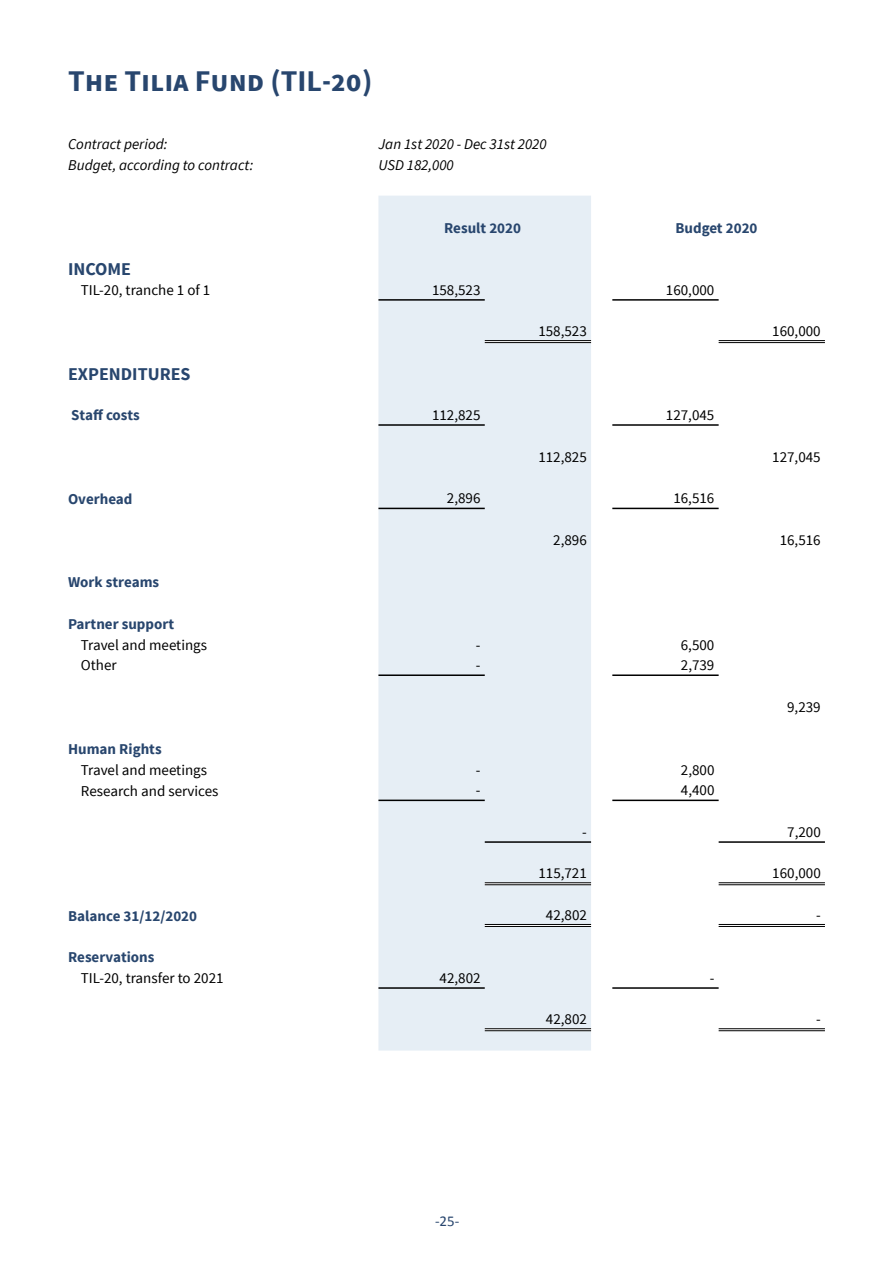
<style>
.page{position:relative;width:893px;height:1263px;background:#fff}
.page>*{position:absolute;margin:0;border:0;box-sizing:border-box;transform-origin:0 0}
.t1{font:700 30px "Source Sans Pro";color:#28466e}
.t2{font:700 18px "Source Sans Pro";color:#28466e}
.t3{font:15px "Source Sans Pro";color:#000}
.t4{font:700 15px "Source Sans Pro";color:#28466e}
.t5{font:italic 15px "Source Sans Pro";color:#000}
.t6{font:15px "Calibri";color:#28466e}
</style>
<div class="page">
<div style="left:378px;top:196px;width:213px;height:854px;background:#e6eef5"></div>
<hr style="left:485px;top:340px;width:106px;height:3px;background:#fff">
<hr style="left:485px;top:882px;width:106px;height:3px;background:#fff">
<hr style="left:485px;top:924px;width:106px;height:3px;background:#fff">
<hr style="left:485px;top:1028px;width:106px;height:3px;background:#fff">
<hr style="left:378px;top:299px;width:107px;height:2px;background:#000">
<hr style="left:612px;top:299px;width:107px;height:2px;background:#000">
<hr style="left:485px;top:340px;width:106px;height:1px;background:#000">
<hr style="left:485px;top:342px;width:106px;height:1px;background:#000">
<hr style="left:719px;top:340px;width:106px;height:1px;background:#000">
<hr style="left:719px;top:342px;width:106px;height:1px;background:#000">
<hr style="left:378px;top:424px;width:107px;height:2px;background:#000">
<hr style="left:612px;top:424px;width:107px;height:2px;background:#000">
<hr style="left:378px;top:508px;width:107px;height:1px;background:#000">
<hr style="left:612px;top:508px;width:107px;height:1px;background:#000">
<hr style="left:378px;top:674px;width:107px;height:2px;background:#000">
<hr style="left:612px;top:674px;width:107px;height:2px;background:#000">
<hr style="left:378px;top:800px;width:107px;height:1px;background:#000">
<hr style="left:612px;top:800px;width:107px;height:1px;background:#000">
<hr style="left:485px;top:882px;width:106px;height:1px;background:#000">
<hr style="left:485px;top:884px;width:106px;height:1px;background:#000">
<hr style="left:719px;top:882px;width:106px;height:1px;background:#000">
<hr style="left:719px;top:884px;width:106px;height:1px;background:#000">
<hr style="left:485px;top:924px;width:106px;height:1px;background:#000">
<hr style="left:485px;top:926px;width:106px;height:1px;background:#000">
<hr style="left:719px;top:924px;width:106px;height:1px;background:#000">
<hr style="left:719px;top:926px;width:106px;height:1px;background:#000">
<hr style="left:378px;top:987px;width:107px;height:2px;background:#000">
<hr style="left:612px;top:987px;width:107px;height:2px;background:#000">
<hr style="left:485px;top:1028px;width:106px;height:1px;background:#000">
<hr style="left:485px;top:1030px;width:106px;height:1px;background:#000">
<hr style="left:719px;top:1028px;width:106px;height:1px;background:#000">
<hr style="left:719px;top:1030px;width:106px;height:1px;background:#000">
<hr style="left:485px;top:841px;width:106px;height:2px;background:#000">
<hr style="left:719px;top:841px;width:106px;height:2px;background:#000">
<h1 class="t1" style="left:68px;top:61px;width:306px">The Tilia Fund (TIL-20)</h1>
<p class="t5" style="left:68px;top:135px;width:101px">Contract period:</p>
<p class="t5" style="left:378px;top:135px;width:170px">Jan 1st 2020 - Dec 31st 2020</p>
<p class="t5" style="left:68px;top:156px;width:187px">Budget, according to contract:</p>
<p class="t5" style="left:378px;top:156px;width:77px">USD 182,000</p>
<p class="t4" style="left:444px;top:218px;width:78px">Result 2020</p>
<p class="t4" style="left:675px;top:218px;width:83px">Budget 2020</p>
<p class="t2" style="left:68px;top:258px;width:65px">INCOME</p>
<p class="t3" style="left:81px;top:281px;width:131px">TIL-20, tranche 1 of 1</p>
<p class="t3" style="left:432px;top:280px;width:50px">158,523</p>
<p class="t3" style="left:666px;top:280px;width:50px">160,000</p>
<p class="t3" style="left:538px;top:322px;width:50px">158,523</p>
<p class="t3" style="left:772px;top:322px;width:50px">160,000</p>
<p class="t2" style="left:68px;top:362px;width:124px">EXPENDITURES</p>
<p class="t4" style="left:71px;top:406px;width:70px">Staff costs</p>
<p class="t3" style="left:432px;top:405px;width:50px">112,825</p>
<p class="t3" style="left:666px;top:405px;width:50px">127,045</p>
<p class="t3" style="left:538px;top:448px;width:50px">112,825</p>
<p class="t3" style="left:772px;top:448px;width:50px">127,045</p>
<p class="t4" style="left:68px;top:489px;width:66px">Overhead</p>
<p class="t3" style="left:447px;top:489px;width:35px">2,896</p>
<p class="t3" style="left:673px;top:489px;width:43px">16,516</p>
<p class="t3" style="left:553px;top:531px;width:35px">2,896</p>
<p class="t3" style="left:780px;top:531px;width:43px">16,516</p>
<p class="t4" style="left:68px;top:572px;width:93px">Work streams</p>
<p class="t4" style="left:68px;top:614px;width:108px">Partner support</p>
<p class="t3" style="left:81px;top:635px;width:128px">Travel and meetings</p>
<p class="t3" style="left:476px;top:635px;width:6px">-</p>
<p class="t3" style="left:681px;top:635px;width:35px">6,500</p>
<p class="t3" style="left:81px;top:656px;width:37px">Other</p>
<p class="t3" style="left:476px;top:656px;width:6px">-</p>
<p class="t3" style="left:681px;top:656px;width:35px">2,739</p>
<p class="t3" style="left:787px;top:698px;width:35px">9,239</p>
<p class="t4" style="left:68px;top:739px;width:95px">Human Rights</p>
<p class="t3" style="left:81px;top:760px;width:128px">Travel and meetings</p>
<p class="t3" style="left:476px;top:760px;width:6px">-</p>
<p class="t3" style="left:681px;top:760px;width:35px">2,800</p>
<p class="t3" style="left:81px;top:781px;width:139px">Research and services</p>
<p class="t3" style="left:476px;top:781px;width:6px">-</p>
<p class="t3" style="left:681px;top:781px;width:35px">4,400</p>
<p class="t3" style="left:582px;top:822px;width:6px">-</p>
<p class="t3" style="left:787px;top:822px;width:35px">7,200</p>
<p class="t3" style="left:538px;top:864px;width:50px">115,721</p>
<p class="t3" style="left:772px;top:864px;width:50px">160,000</p>
<p class="t4" style="left:68px;top:906px;width:130px">Balance 31/12/2020</p>
<p class="t3" style="left:546px;top:906px;width:43px">42,802</p>
<p class="t3" style="left:816px;top:906px;width:6px">-</p>
<p class="t4" style="left:68px;top:948px;width:88px">Reservations</p>
<p class="t3" style="left:81px;top:969px;width:144px">TIL-20, transfer to 2021</p>
<p class="t3" style="left:440px;top:968px;width:43px">42,802</p>
<p class="t3" style="left:710px;top:968px;width:6px">-</p>
<p class="t3" style="left:546px;top:1010px;width:43px">42,802</p>
<p class="t3" style="left:816px;top:1010px;width:6px">-</p>
<p class="t6" style="left:435px;top:1212px;width:26px">-25-</p>
</div>
